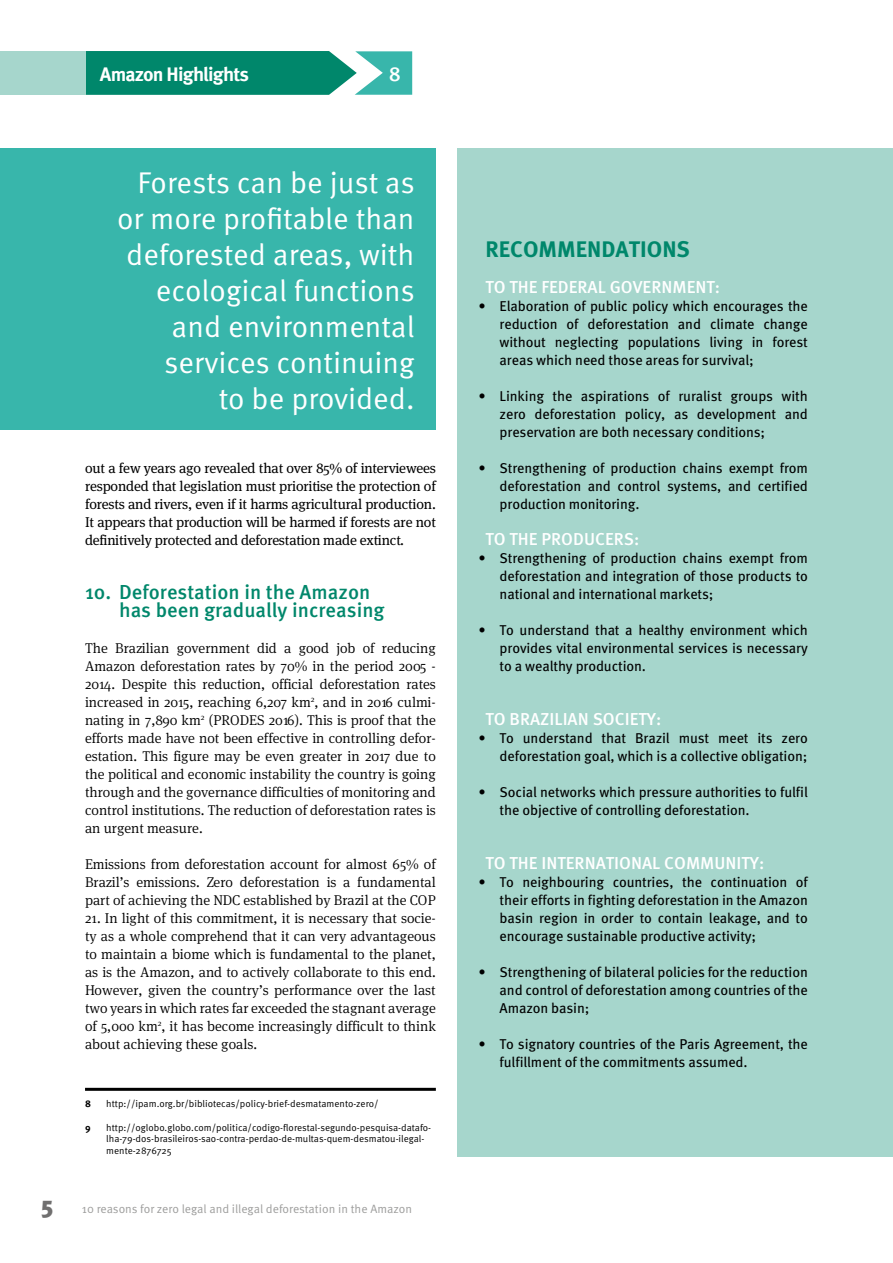
<style>
.page{position:relative;width:893px;height:1263px;background:#fff}
.page>*{position:absolute;margin:0;border:0;box-sizing:border-box;transform-origin:0 0}
.t1{font:30px/36px "Meta Pro";color:#fff;text-align:right}
.t2{font:700 22.5px "Meta Pro";color:#00876b}
.t3{font:500 20.4px "Meta Pro";color:#fff}
.t4{font:500 20.25px/18px "Meta Pro";color:#00876b}
.t5{font:700 19.5px "Meta Pro";letter-spacing:-.04em;color:#fff}
.t6{font:500 17.25px "Meta Pro";color:#fff}
.t7{font:14.25px/18px "Meta Pro";letter-spacing:-.01em;color:#000;text-align:justify}
.t8{font:300 14.25px/18px "FF Meta Serif Pro";color:#000;text-align:justify}
.t9{font:14.25px/18px "FF Meta Serif Pro";letter-spacing:-.01em;color:#000;text-align:justify}
.t10{font:12px "Meta Pro";letter-spacing:-.005em;color:#9d9d9c}
.t11{font:9.75px/11.7px "Meta Pro";color:#000}
.t12{font:700 9.75px "Meta Pro";color:#000}
.s1{font-weight:900;font-size:24px;color:#706f6f}
</style>
<div class="page">
<svg style="left:0;top:51px;width:412px;height:44px;background:#3aa48f"></svg>
<div style="left:457px;top:149px;width:436px;height:1008px;background:#a6d6cc"></div>
<hr style="left:85px;top:1088px;width:351px;height:3px;background:#000">
<div style="left:0;top:149px;width:436px;height:281px;background:#38b6ab"></div>
<h3 class="t5" style="left:100px;top:62px;width:151px">Amazon Highlights</h3>
<h3 class="t3" style="left:389px;top:61px;width:14px">8</h3>
<h1 class="t1" style="left:117px;top:165px;width:299px">Forests can be just as or more profitable than deforested areas, with ecological functions and environmental services continuing<br>to be provided.</h1>
<p class="t9" style="left:85px;top:458px;width:352px">out a few years ago revealed that over 85% of interviewees responded that legislation must prioritise the protection of forests and rivers, even if it harms agricultural production.<br>It appears that production will be harmed if forests are not definitively protected and deforestation made extinct.</p>
<h3 class="t4" style="left:119px;top:583px;width:267px;text-indent:-34px">10. Deforestation in the Amazon has been gradually increasing</h3>
<p class="t8" style="left:85px;top:638px;width:352px">The Brazilian government did a good job of reducing Amazon deforestation rates by 70% in the period 2005 - 2014. Despite this reduction, official deforestation rates increased in 2015, reaching 6,207 km<sup>2</sup>, and in 2016 culmi&shy;nating in 7,890 km<sup>2</sup> (PRODES 2016). This is proof that the efforts made have not been effective in controlling defor&shy;estation. This figure may be even greater in 2017 due to the political and economic instability the country is going through and the governance difficulties of monitoring and control institutions. The reduction of deforestation rates is an urgent measure.</p>
<p class="t8" style="left:85px;top:854px;width:352px">Emissions from deforestation account for almost 65% of Brazil’s emissions. Zero deforestation is a fundamental part of achieving the NDC established by Brazil at the COP</p>
<p class="t8" style="left:85px;top:908px;width:352px">21. In light of this commitment, it is necessary that socie&shy;ty as a whole comprehend that it can very advantageous to maintain a biome which is fundamental to the planet, as is the Amazon, and to actively collaborate to this end.<br>However, given the country’s performance over the last two years in which rates far exceeded the stagnant average of 5,000 km<sup>2</sup>, it has become increasingly difficult to think about achieving these goals.</p>
<p class="t12" style="left:85px;top:1098px;width:7px">8</p>
<p class="t11" style="left:106px;top:1098px;width:274px">http://ipam.org.br/bibliotecas/policy-brief-desmatamento-zero/</p>
<p class="t12" style="left:85px;top:1121px;width:7px">9</p>
<p class="t11" style="left:106px;top:1122px;width:326px">http://oglobo.globo.com/politica/codigo-florestal-segundo-pesquisa-datafo&shy;lha-79-dos-brasileiros-sao-contra-perdao-de-multas-quem-desmatou-ilegal&shy;mente-2876725</p>
<p class="t10" style="left:41px;top:1201px;width:372px"><span class="s1">5</span> 10 reasons for zero legal and illegal deforestation in the Amazon</p>
<h2 class="t2" style="left:485px;top:235px;width:206px">RECOMMENDATIONS</h2>
<p class="t6" style="left:485px;top:276px;width:236px">TO THE FEDERAL GOVERNMENT:</p>
<p class="t7" style="left:500px;top:297px;width:310px;text-indent:-21px">• Elaboration of public policy which encourages the reduction of deforestation and climate change without neglecting populations living in forest areas which need those areas for survival;</p>
<p class="t7" style="left:500px;top:387px;width:310px;text-indent:-21px">• Linking the aspirations of ruralist groups with zero deforestation policy, as development and preservation are both necessary conditions;</p>
<p class="t7" style="left:500px;top:459px;width:310px;text-indent:-21px">• Strengthening of production chains exempt from deforestation and control systems, and certified production monitoring.</p>
<p class="t6" style="left:485px;top:528px;width:156px">TO THE PRODUCERS:</p>
<p class="t7" style="left:500px;top:549px;width:310px;text-indent:-21px">• Strengthening of production chains exempt from deforestation and integration of those products to national and international markets;</p>
<p class="t7" style="left:500px;top:621px;width:310px;text-indent:-21px">• To understand that a healthy environment which provides vital environmental services is necessary to a wealthy production.</p>
<p class="t6" style="left:485px;top:708px;width:177px">TO BRAZILIAN SOCIETY:</p>
<p class="t7" style="left:478px;top:729px;width:331px;text-align:right">• To understand that Brazil must meet its zero deforestation goal, which is a collective obligation;</p>
<p class="t7" style="left:500px;top:783px;width:310px;text-indent:-21px">• Social networks which pressure authorities to fulfil the objective of controlling deforestation.</p>
<p class="t6" style="left:485px;top:852px;width:280px">TO THE INTERNATIONAL COMMUNITY:</p>
<p class="t7" style="left:500px;top:873px;width:310px;text-indent:-21px">• To neighbouring countries, the continuation of their efforts in fighting deforestation in the Amazon basin region in order to contain leakage, and to encourage sustainable productive activity;</p>
<p class="t7" style="left:500px;top:963px;width:310px;text-indent:-21px">• Strengthening of bilateral policies for the reduction and control of deforestation among countries of the Amazon basin;</p>
<p class="t7" style="left:500px;top:1035px;width:310px;text-indent:-21px">• To signatory countries of the Paris Agreement, the fulfillment of the commitments assumed.</p>
</div>
